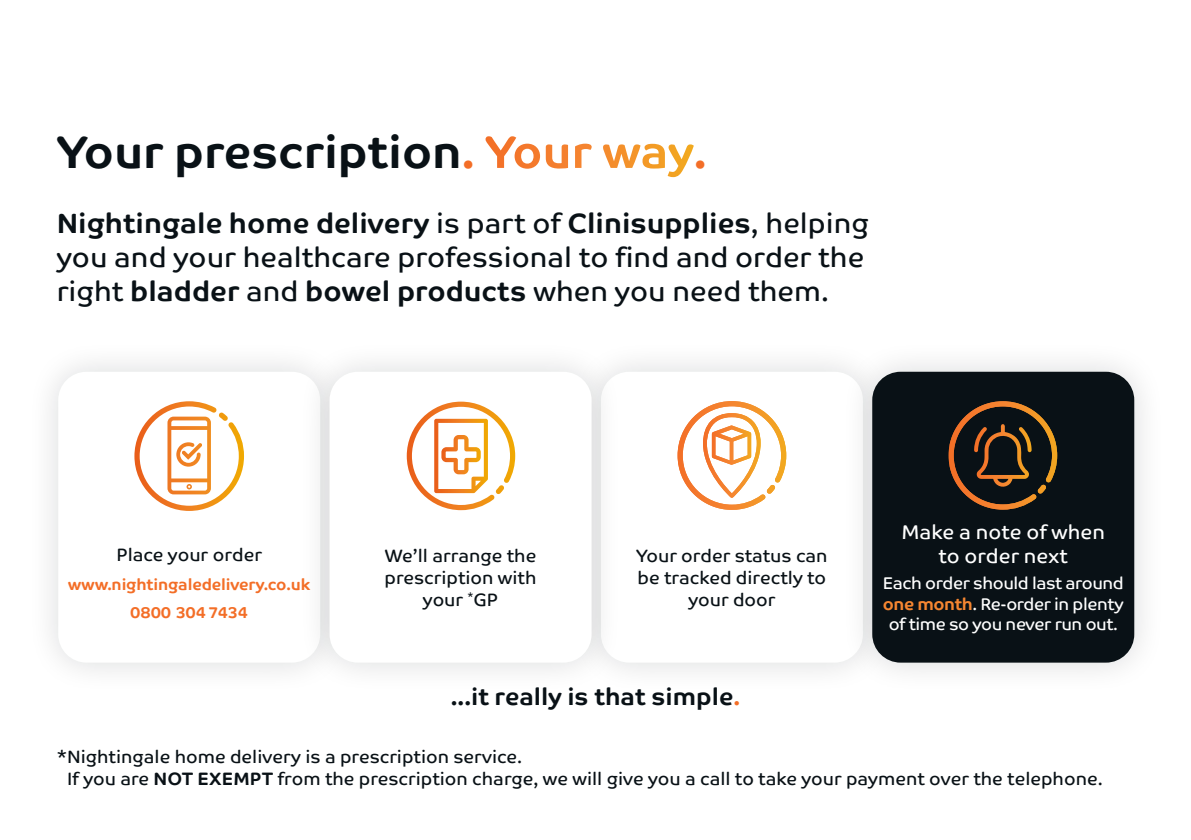
<style>
.page{position:relative;width:1191px;height:840px;background:#fff}
.page>*{position:absolute;margin:0;border:0;box-sizing:border-box;transform-origin:0 0}
.t1{font:700 46px "Co Text";color:#091116}
.t2{font:700 46px "Co Text";color:#f36e27}
.t3{font:28px/34px "Co Text";color:#091116}
.t4{font:700 24px "Co Text";color:#091116}
.t5{font:20px/24px "Co Text";color:#fff;text-align:center}
.t6{font:18px/21.6px "Co Text";color:#091116;text-align:center}
.t7{font:17px/20.4px "Co Text";letter-spacing:-.025em;color:#fff}
.t8{font:700 16px "Co Text";letter-spacing:-.01em;color:#f36e27}
.s1{color:#f36e27}
.s2{font-weight:700}
.s3{font-weight:700;color:#f58631}
</style>
<div class="page">
<div style="left:26px;top:339px;width:326px;height:355px;background:#fbfbfb"></div>
<div style="left:58px;top:371px;width:262px;height:291px;background:#fff;border-radius:28px"></div>
<div style="left:569px;top:339px;width:325px;height:355px;background:#fafafa"></div>
<div style="left:601px;top:371px;width:262px;height:291px;background:#fff;border-radius:28px"></div>
<div style="left:297px;top:340px;width:326px;height:354px;background:#091116;opacity:.15"></div>
<div style="left:329px;top:371px;width:262px;height:291px;background:#fff;border-radius:28px"></div>
<div style="left:840px;top:339px;width:325px;height:355px;background:#091116;opacity:.15"></div>
<div style="left:872px;top:371px;width:262px;height:291px;background:#091116;border-radius:28px"></div>
<svg style="left:485px;top:136px;width:209px;height:41px"></svg>
<svg style="left:948px;top:401px;width:109px;height:108px"></svg>
<svg style="left:677px;top:401px;width:109px;height:108px"></svg>
<svg style="left:407px;top:401px;width:108px;height:109px"></svg>
<svg style="left:134px;top:401px;width:110px;height:109px"></svg>
<p class="t1" style="left:57px;top:125px;width:420px">Your prescription<span class="s1">.</span></p>
<p class="t2" style="left:694px;top:125px;width:14px">.</p>
<p class="t3" style="left:57px;top:206px;width:814px"><span class="s2">Nightingale home delivery</span> is part of <span class="s2">Clinisupplies</span>, helping you and your healthcare professional to find and order the right <span class="s2">bladder</span> and <span class="s2">bowel products</span> when you need them.</p>
<p class="t6" style="left:116px;top:544px;width:147px">Place your order</p>
<p class="t8" style="left:68px;top:574px;width:244px">www.nightingaledelivery.co.uk</p>
<p class="t8" style="left:130px;top:602px;width:119px">0800 304 7434</p>
<p class="t6" style="left:384px;top:545px;width:153px">We’ll arrange the prescription with your <sup>*</sup>GP</p>
<p class="t6" style="left:636px;top:545px;width:193px">Your order status can be tracked directly to your door</p>
<p class="t4" style="left:451px;top:682px;width:291px">...it really is that simple<span class="s1">.</span></p>
<p class="t5" style="left:901px;top:519px;width:205px">Make a note of when to order next</p>
<p class="t7" style="left:882px;top:572px;width:242px">Each order should last around <span class="s3">one month</span>. Re-order in plenty</p>
<p class="t7" style="left:888px;top:613px;width:230px">of time so you never run out.</p>
<p class="t6" style="left:67px;top:745px;width:1037px;text-align:left;text-indent:-10px">*Nightingale home delivery is a prescription service.<br>If you are <span class="s2">NOT EXEMPT</span> from the prescription charge, we will give you a call to take your payment over the telephone.</p>
</div>
